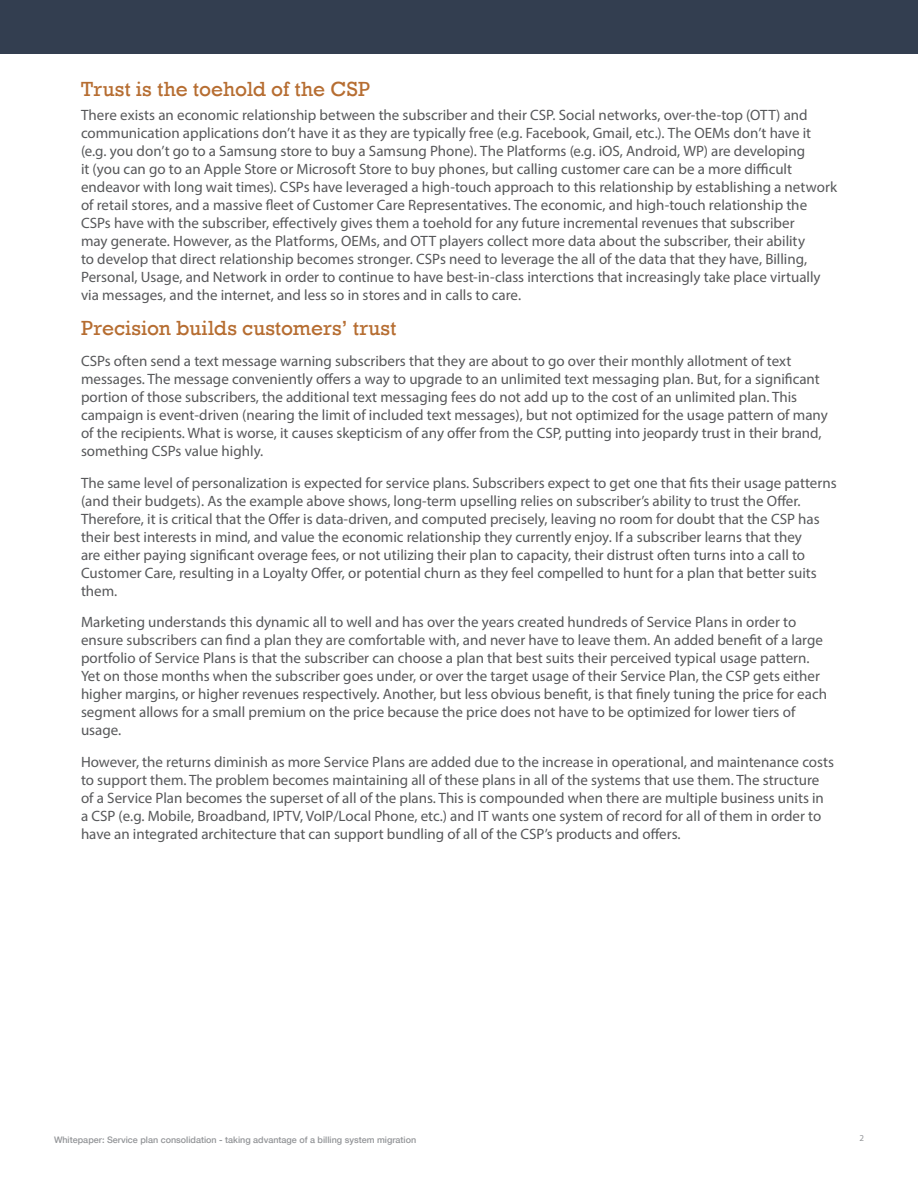
<style>
.page{position:relative;width:918px;height:1188px;background:#fff}
.page>*{position:absolute;margin:0;border:0;box-sizing:border-box;transform-origin:0 0}
.body_copy{font:21px "Rockwell";letter-spacing:.005em;color:#b66d31}
.section_subhead{font:21px "Rockwell";letter-spacing:.005em;color:#b66d31}
.body_copy-2{font:15px/18px "Myriad Pro";color:#57585a}
.t1{font:500 9px "Helvetica Neue";color:#939598}
.t2{font:9px "Myriad Pro";color:#939598}
</style>
<div class="page">
<div style="left:0;top:0;width:918px;height:54px;background:#333e50"></div>
<p class="section_subhead" style="left:81px;top:76px;width:291px">Trust is the toehold of the CSP</p>
<p class="body_copy-2" style="left:81px;top:106px;width:758px">There exists an economic relationship between the subscriber and their CSP. Social networks, over-the-top (OTT) and communication applications don’t have it as they are typically free (e.g. Facebook, Gmail, etc.). The OEMs don’t have it (e.g. you don’t go to a Samsung store to buy a Samsung Phone). The Platforms (e.g. iOS, Android, WP) are developing<br>it (you can go to an Apple Store or Microsoft Store to buy phones, but calling customer care can be a more difficult endeavor with long wait times). CSPs have leveraged a high-touch approach to this relationship by establishing a network of retail stores, and a massive fleet of Customer Care Representatives. The economic, and high-touch relationship the CSPs have with the subscriber, effectively gives them a toehold for any future incremental revenues that subscriber<br>may generate. However, as the Platforms, OEMs, and OTT players collect more data about the subscriber, their ability<br>to develop that direct relationship becomes stronger. CSPs need to leverage the all of the data that they have, Billing, Personal, Usage, and Network in order to continue to have best-in-class interctions that increasingly take place virtually via messages, and the internet, and less so in stores and in calls to care.</p>
<p class="body_copy" style="left:81px;top:316px;width:317px">Precision builds customers’ trust</p>
<p class="body_copy-2" style="left:81px;top:352px;width:748px">CSPs often send a text message warning subscribers that they are about to go over their monthly allotment of text messages. The message conveniently offers a way to upgrade to an unlimited text messaging plan. But, for a significant portion of those subscribers, the additional text messaging fees do not add up to the cost of an unlimited plan. This campaign is event-driven (nearing the limit of included text messages), but not optimized for the usage pattern of many of the recipients. What is worse, it causes skepticism of any offer from the CSP, putting into jeopardy trust in their brand, something CSPs value highly.</p>
<p class="body_copy-2" style="left:81px;top:474px;width:757px">The same level of personalization is expected for service plans. Subscribers expect to get one that fits their usage patterns (and their budgets). As the example above shows, long-term upselling relies on subscriber’s ability to trust the Offer.<br>Therefore, it is critical that the Offer is data-driven, and computed precisely, leaving no room for doubt that the CSP has their best interests in mind, and value the economic relationship they currently enjoy. If a subscriber learns that they<br>are either paying significant overage fees, or not utilizing their plan to capacity, their distrust often turns into a call to Customer Care, resulting in a Loyalty Offer, or potential churn as they feel compelled to hunt for a plan that better suits them.</p>
<p class="body_copy-2" style="left:81px;top:613px;width:748px">Marketing understands this dynamic all to well and has over the years created hundreds of Service Plans in order to ensure subscribers can find a plan they are comfortable with, and never have to leave them. An added benefit of a large portfolio of Service Plans is that the subscriber can choose a plan that best suits their perceived typical usage pattern.<br>Yet on those months when the subscriber goes under, or over the target usage of their Service Plan, the CSP gets either higher margins, or higher revenues respectively. Another, but less obvious benefit, is that finely tuning the price for each segment allows for a small premium on the price because the price does not have to be optimized for lower tiers of usage.</p>
<p class="body_copy-2" style="left:81px;top:753px;width:755px">However, the returns diminish as more Service Plans are added due to the increase in operational, and maintenance costs to support them. The problem becomes maintaining all of these plans in all of the systems that use them. The structure of a Service Plan becomes the superset of all of the plans. This is compounded when there are multiple business units in a CSP (e.g. Mobile, Broadband, IPTV, VoIP/Local Phone, etc.) and IT wants one system of record for all of them in order to have an integrated architecture that can support bundling of all of the CSP’s products and offers.</p>
<p class="t1" style="left:54px;top:1132px;width:364px">Whitepaper: Service plan consolidation - taking advantage of a billing system migration</p>
<p class="t2" style="left:859px;top:1132px;width:6px">2</p>
</div>
